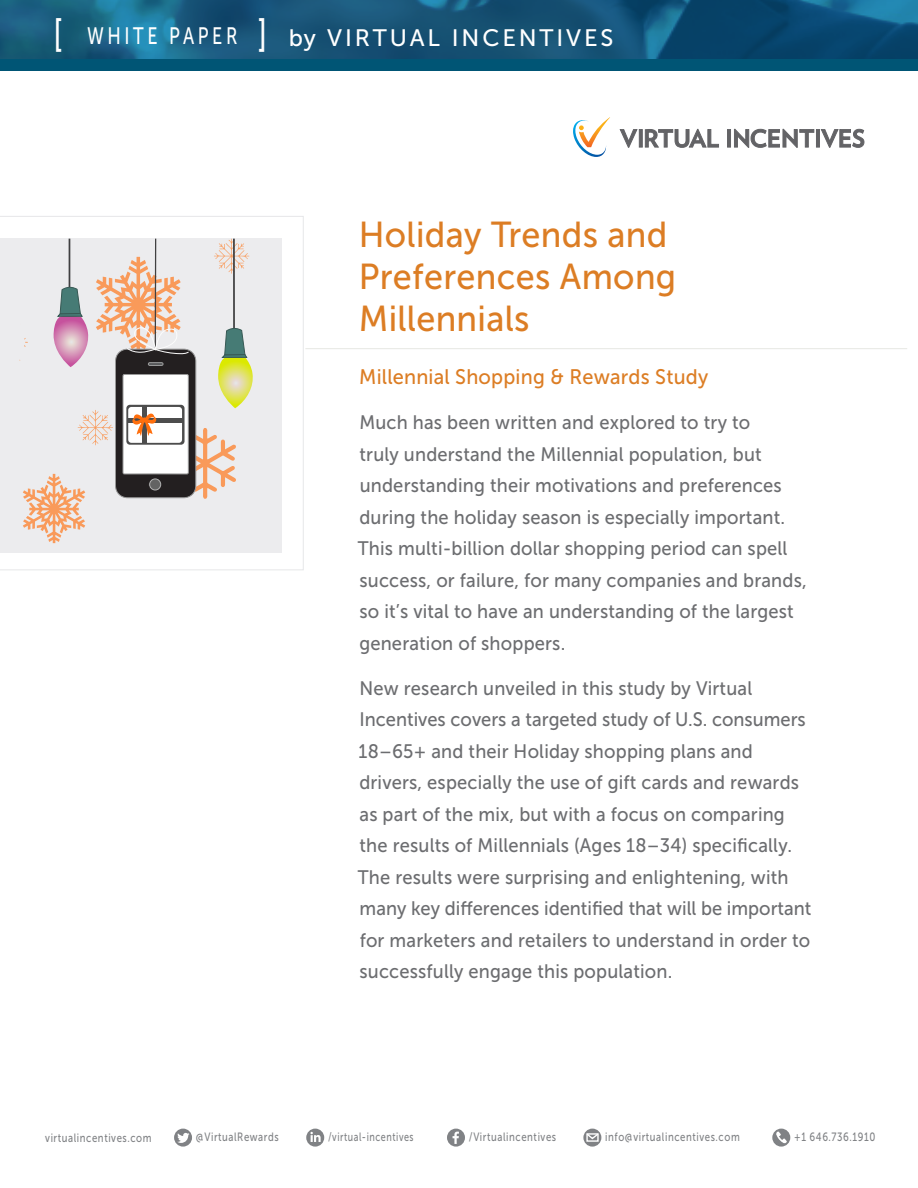
<style>
.page{position:relative;width:918px;height:1188px;background:#fff}
.page>*{position:absolute;margin:0;border:0;box-sizing:border-box;transform-origin:0 0}
.t1{font:36px/42px "Museo Sans 500";letter-spacing:.01em;color:#dc7d24;scale:.95 1}
.t2{font:23.7px "Museo Sans 500";letter-spacing:.12em;color:#fff}
.t3{font:23.7px "Museo Sans 500";letter-spacing:.2em;color:#fff;scale:.75 1}
.t4{font:21px "Museo Sans 500";letter-spacing:.01em;color:#dc7d24;scale:.95 1}
.t5{font:19.5px/31.5px "Museo Sans 500";letter-spacing:.01em;color:#6c6d70;scale:.94 1}
.t6{font:12px "Museo Sans 500";letter-spacing:.06em;color:#808285;scale:.8 1}
.t7{font:12px "Museo Sans 500";letter-spacing:.06em;color:#808285;scale:.75 1}
.s1{font-size:40.65px}
</style>
<div class="page">
<svg style="left:0;top:216px;width:304px;height:354px"></svg>
<svg style="left:620px;top:129px;width:17px;height:19px"></svg>
<hr style="left:639px;top:129px;width:3px;height:18px;background:#636366">
<svg style="left:645px;top:129px;width:74px;height:19px"></svg>
<hr style="left:727px;top:129px;width:4px;height:18px;background:#636366">
<svg style="left:734px;top:129px;width:80px;height:19px"></svg>
<hr style="left:816px;top:129px;width:4px;height:18px;background:#636366">
<svg style="left:821px;top:129px;width:43px;height:19px"></svg>
<svg style="left:573px;top:117px;width:37px;height:40px"></svg>
<svg style="left:0;top:0;width:918px;height:59px;background:#14557a"></svg>
<div style="left:0;top:59px;width:918px;height:11px;background:#005575"></div>
<svg style="left:447px;top:1129px;width:18px;height:18px"></svg>
<svg style="left:174px;top:1129px;width:18px;height:18px"></svg>
<svg style="left:306px;top:1129px;width:18px;height:18px"></svg>
<div style="left:583px;top:1129px;width:18px;height:18px;background:#808285;border-radius:50%"></div>
<div style="left:586px;top:1133px;width:13px;height:9px;border:1px solid #fff"></div>
<svg style="left:586px;top:1132px;width:14px;height:8px"></svg>
<div style="left:772px;top:1129px;width:18px;height:18px;background:#808285;border-radius:50%"></div>
<svg style="left:776px;top:1131px;width:11px;height:12px"></svg>
<hr style="left:305px;top:348px;width:602px;height:1px;background:#e6e7e3">
<svg style="left:16px;top:239px;width:238px;height:304px;background:#dbd2cc"></svg>
<svg style="left:149px;top:477px;width:14px;height:15px"></svg>
<div style="left:150px;top:479px;width:11px;height:11px;background:#636363;border-radius:50%"></div>
<div style="left:150px;top:479px;width:11px;height:11px;border:1px solid #b3b3b3;border-radius:50%"></div>
<p class="t3" style="left:53px;top:23px;width:287px"><span class="s1">[</span> WHITE PAPER <span class="s1">]</span></p>
<p class="t2" style="left:289px;top:25px;width:326px">by VIRTUAL INCENTIVES</p>
<p class="t1" style="left:359px;top:214px;width:336px">Holiday Trends and<br>Preferences Among<br>Millennials</p>
<p class="t4" style="left:359px;top:366px;width:369px">Millennial Shopping &amp; Rewards Study</p>
<p class="t5" style="left:358px;top:407px;width:479px">Much has been written and explored to try to<br>truly understand the Millennial population, but understanding their motivations and preferences during the holiday season is especially important.<br>This multi-billion dollar shopping period can spell success, or failure, for many companies and brands, so it’s vital to have an understanding of the largest generation of shoppers.</p>
<p class="t5" style="left:358px;top:672px;width:484px">New research unveiled in this study by Virtual Incentives covers a targeted study of U.S. consumers 18–65+ and their Holiday shopping plans and drivers, especially the use of gift cards and rewards as part of the mix, but with a focus on comparing the results of Millennials (Ages 18–34) specifically.<br>The results were surprising and enlightening, with many key differences identified that will be important for marketers and retailers to understand in order to successfully engage this population.</p>
<p class="t6" style="left:45px;top:1131px;width:134px">virtualincentives.com</p>
<p class="t6" style="left:196px;top:1131px;width:105px">@VirtualRewards</p>
<p class="t7" style="left:328px;top:1131px;width:115px">/virtual-incentives</p>
<p class="t6" style="left:469px;top:1131px;width:111px">/Virtualincentives</p>
<p class="t6" style="left:605px;top:1131px;width:170px">info@virtualincentives.com</p>
<p class="t6" style="left:794px;top:1131px;width:103px">+1 646.736.1910</p>
</div>
